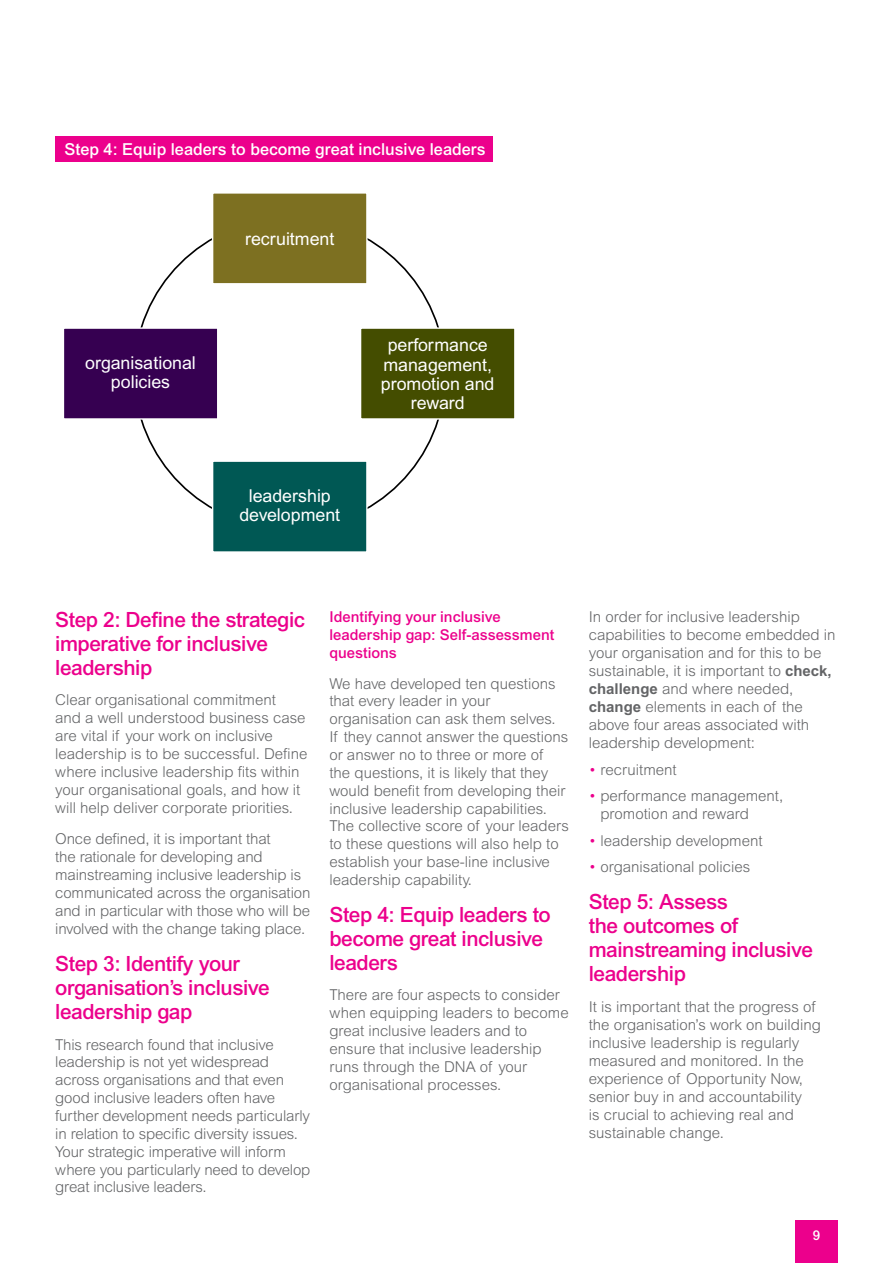
<style>
.page{position:relative;width:893px;height:1263px;background:#fff}
.page>*{position:absolute;margin:0;border:0;box-sizing:border-box;transform-origin:0 0}
.t1{font:500 21px/24px "Arial";letter-spacing:-.02em;color:#ec008c}
.t2{font:17.7px/19.2px "Arial";color:#fff;text-align:center}
.t3{font:500 16.5px "Arial";color:#fff}
.t4{font:300 15px/18px "Arial";color:#636466}
.t5{font:500 15px/18px "Arial";color:#ec008c}
.t6{font:500 13.5px "Arial";color:#fff}
.s1{font-weight:700}
.s2{color:#ec008c}
</style>
<div class="page">
<div style="left:795px;top:1220px;width:43px;height:43px;background:#ec008c"></div>
<div style="left:213px;top:193px;width:154px;height:91px;background:#7d7021"></div>
<div style="left:212px;top:192px;width:156px;height:92px;border:1px solid #fff"></div>
<div style="left:213px;top:461px;width:154px;height:91px;background:#005854"></div>
<div style="left:212px;top:460px;width:156px;height:93px;border:1px solid #fff"></div>
<div style="left:63px;top:328px;width:155px;height:91px;background:#360051"></div>
<div style="left:63px;top:327px;width:155px;height:93px;border:1px solid #fff"></div>
<div style="left:361px;top:328px;width:154px;height:91px;background:#444d00"></div>
<div style="left:360px;top:327px;width:156px;height:93px;border:1px solid #fff"></div>
<div style="left:55px;top:136px;width:438px;height:25px;background:#ec008c"></div>
<p class="t3" style="left:64px;top:140px;width:423px">Step 4: Equip leaders to become great inclusive leaders</p>
<p class="t2" style="left:245px;top:230px;width:91px">recruitment</p>
<p class="t2" style="left:85px;top:353px;width:112px">organisational policies</p>
<p class="t2" style="left:239px;top:486px;width:102px">leadership development</p>
<p class="t2" style="left:381px;top:335px;width:115px">performance management, promotion and reward</p>
<h1 class="t1" style="left:55px;top:607px;width:251px">Step 2: Define the strategic imperative for inclusive leadership</h1>
<p class="t4" style="left:55px;top:691px;width:254px">Clear organisational commitment<br>and a well understood business case are vital if your work on inclusive leadership is to be successful. Define where inclusive leadership fits within your organisational goals, and how it will help deliver corporate priorities.</p>
<p class="t4" style="left:55px;top:830px;width:257px">Once defined, it is important that<br>the rationale for developing and mainstreaming inclusive leadership is communicated across the organisation and in particular with those who will be involved with the change taking place.</p>
<h1 class="t1" style="left:55px;top:951px;width:216px">Step 3: Identify your organisation’s inclusive leadership gap</h1>
<p class="t4" style="left:55px;top:1035px;width:257px">This research found that inclusive leadership is not yet widespread across organisations and that even good inclusive leaders often have further development needs particularly in relation to specific diversity issues.<br>Your strategic imperative will inform where you particularly need to develop great inclusive leaders.</p>
<p class="t5" style="left:329px;top:607px;width:226px">Identifying your inclusive leadership gap: Self-assessment questions</p>
<p class="t4" style="left:329px;top:674px;width:241px">We have developed ten questions that every leader in your organisation can ask them selves.<br>If they cannot answer the questions or answer no to three or more of<br>the questions, it is likely that they would benefit from developing their inclusive leadership capabilities.<br>The collective score of your leaders to these questions will also help to establish your base-line inclusive leadership capability.</p>
<h1 class="t1" style="left:329px;top:902px;width:223px">Step 4: Equip leaders to become great inclusive leaders</h1>
<p class="t4" style="left:329px;top:986px;width:241px">There are four aspects to consider when equipping leaders to become great inclusive leaders and to ensure that inclusive leadership runs through the DNA of your organisational processes.</p>
<p class="t4" style="left:589px;top:608px;width:248px">In order for inclusive leadership capabilities to become embedded in your organisation and for this to be sustainable, it is important to <span class="s1">check, challenge</span> and where needed, <span class="s1">change</span> elements in each of the above four areas associated with leadership development:</p>
<p class="t4" style="left:589px;top:760px;width:89px"><span class="s2">•</span> recruitment</p>
<p class="t4" style="left:600px;top:787px;width:184px;text-indent:-12px"><span class="s2">•</span> performance management, promotion and reward</p>
<p class="t4" style="left:589px;top:831px;width:175px"><span class="s2">•</span> leadership development</p>
<p class="t4" style="left:589px;top:858px;width:163px"><span class="s2">•</span> organisational policies</p>
<h1 class="t1" style="left:589px;top:889px;width:226px">Step 5: Assess<br>the outcomes of mainstreaming inclusive leadership</h1>
<p class="t4" style="left:589px;top:997px;width:234px">It is important that the progress of the organisation’s work on building inclusive leadership is regularly measured and monitored. In the experience of Opportunity Now, senior buy in and accountability<br>is crucial to achieving real and sustainable change.</p>
<p class="t6" style="left:813px;top:1227px;width:9px">9</p>
</div>
